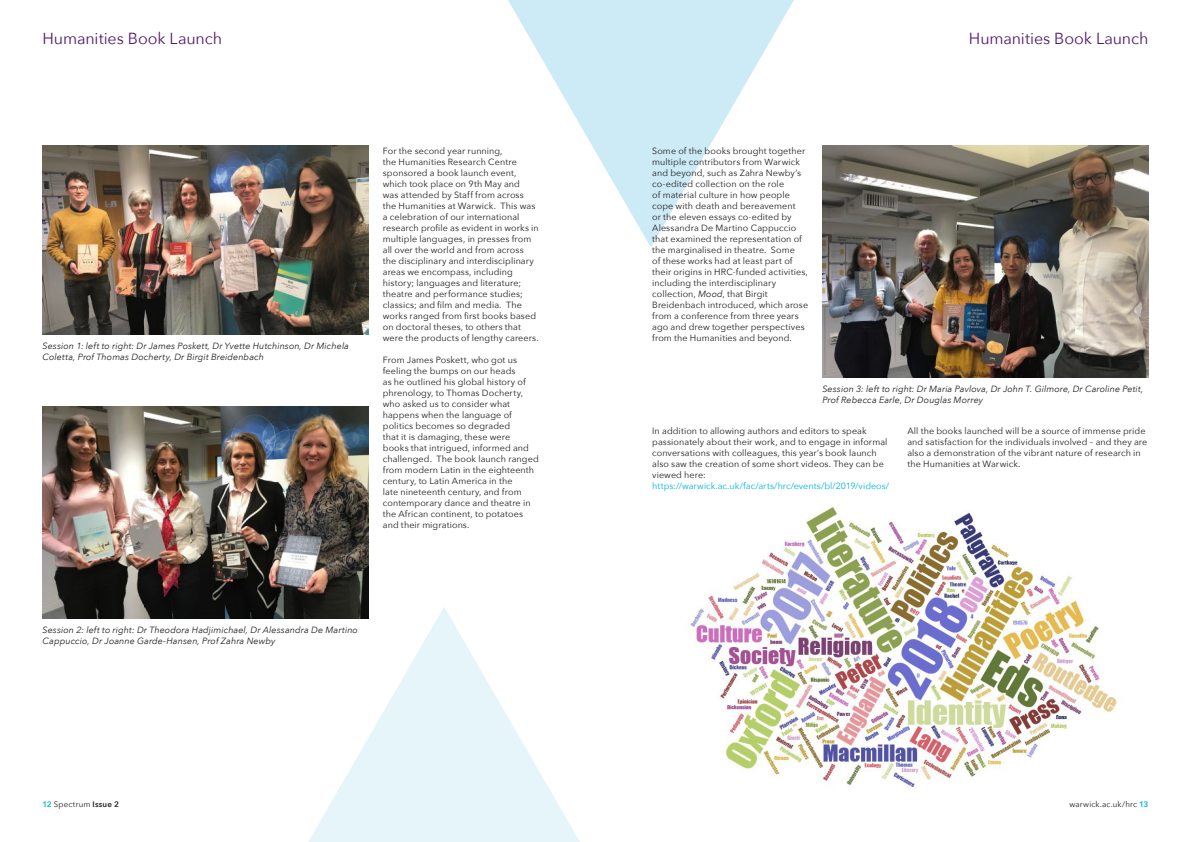
<style>
.page{position:relative;width:1191px;height:842px;background:#fff}
.page>*{position:absolute;margin:0;border:0;box-sizing:border-box;transform-origin:0 0}
.t1{font:16px "Avenir Next";letter-spacing:-.005em;color:#511b6c}
.t2{font:9px/11px "Avenir Next";letter-spacing:.01em;color:#231f20}
.t3{font:italic 9px/11px "Avenir Next";letter-spacing:.01em;color:#231f20}
.t4{font:9px "Avenir Next";color:#00b2dd}
.t5{font:8px "Avenir Next";letter-spacing:.015em;color:#231f20}
.s1{font-style:italic}
.s2{font-weight:600;color:#00b2dd}
.s3{font-weight:600}
</style>
<div class="page">
<svg style="left:508px;top:0;width:286px;height:247px"></svg>
<svg style="left:308px;top:607px;width:272px;height:235px;fill:#e5f5fa"></svg>
<img style="left:43px;top:145px;width:326px;height:189px">
<img style="left:43px;top:407px;width:326px;height:212px">
<img style="left:822px;top:145px;width:326px;height:232px">
<img style="left:690px;top:506px;width:427px;height:281px">
<p class="t1" style="left:43px;top:25px;width:181px">Humanities Book Launch</p>
<p class="t1" style="left:969px;top:25px;width:181px">Humanities Book Launch</p>
<p class="t3" style="left:43px;top:340px;width:308px">Session 1: left to right: Dr James Poskett, Dr Yvette Hutchinson, Dr Michela<br>Coletta, Prof Thomas Docherty, Dr Birgit Breidenbach</p>
<p class="t2" style="left:383px;top:145px;width:157px">For the second year running,<br>the Humanities Research Centre sponsored a book launch event, which took place on 9th May and<br>was attended by Staff from across the Humanities at Warwick. This was a celebration of our international research profile as evident in works in multiple languages, in presses from all over the world and from across the disciplinary and interdisciplinary areas we encompass, including history; languages and literature; theatre and performance studies; classics; and film and media. The works ranged from first books based on doctoral theses, to others that were the products of lengthy careers.</p>
<p class="t2" style="left:383px;top:354px;width:157px">From James Poskett, who got us feeling the bumps on our heads<br>as he outlined his global history of phrenology, to Thomas Docherty, who asked us to consider what happens when the language of politics becomes so degraded<br>that it is damaging, these were<br>books that intrigued, informed and challenged. The book launch ranged from modern Latin in the eighteenth century, to Latin America in the<br>late nineteenth century, and from contemporary dance and theatre in the African continent, to potatoes and their migrations.</p>
<p class="t3" style="left:43px;top:624px;width:317px">Session 2: left to right: Dr Theodora Hadjimichael, Dr Alessandra De Martino<br>Cappuccio, Dr Joanne Garde-Hansen, Prof Zahra Newby</p>
<p class="t2" style="left:652px;top:145px;width:157px">Some of the books brought together multiple contributors from Warwick and beyond, such as Zahra Newby’s co-edited collection on the role<br>of material culture in how people cope with death and bereavement<br>or the eleven essays co-edited by Alessandra De Martino Cappuccio that examined the representation of the marginalised in theatre. Some<br>of these works had at least part of their origins in HRC-funded activities, including the interdisciplinary collection, <span class="s1">Mood</span>, that Birgit Breidenbach introduced, which arose from a conference from three years ago and drew together perspectives from the Humanities and beyond.</p>
<p class="t3" style="left:822px;top:383px;width:322px">Session 3: left to right: Dr Maria Pavlova, Dr John T. Gilmore, Dr Caroline Petit,<br>Prof Rebecca Earle, Dr Douglas Morrey</p>
<p class="t2" style="left:652px;top:425px;width:237px">In addition to allowing authors and editors to speak passionately about their work, and to engage in informal conversations with colleagues, this year’s book launch also saw the creation of some short videos. They can be viewed here:</p>
<p class="t4" style="left:652px;top:478px;width:238px">https://warwick.ac.uk/fac/arts/hrc/events/bl/2019/videos/</p>
<p class="t2" style="left:907px;top:425px;width:241px">All the books launched will be a source of immense pride and satisfaction for the individuals involved – and they are also a demonstration of the vibrant nature of research in the Humanities at Warwick.</p>
<p class="t5" style="left:43px;top:798px;width:78px"><span class="s2">12</span> Spectrum <span class="s3">Issue 2</span></p>
<p class="t5" style="left:1069px;top:798px;width:80px">warwick.ac.uk/hrc <span class="s2">13</span></p>
</div>
